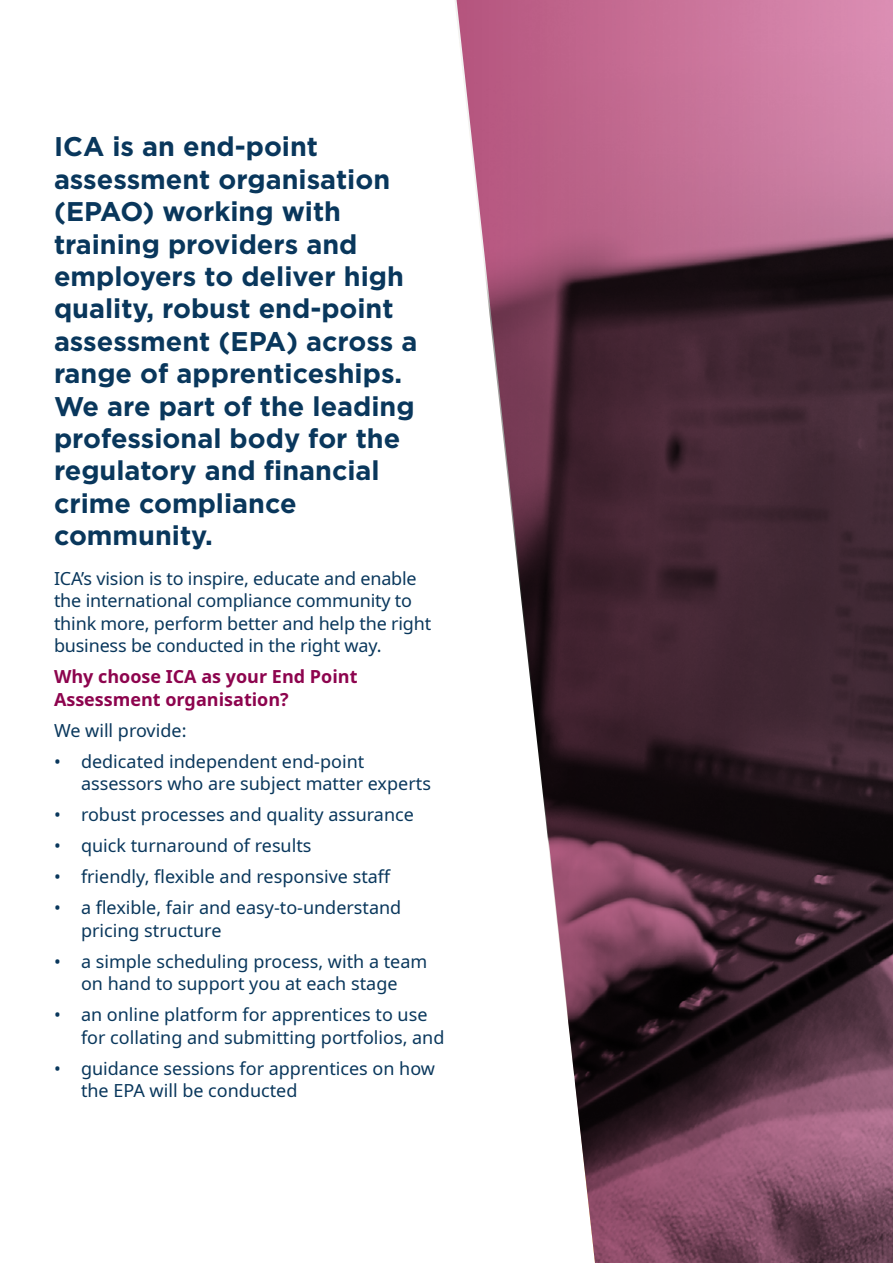
<style>
.page{position:relative;width:893px;height:1263px;background:#fff}
.page>*{position:absolute;margin:0;border:0;box-sizing:border-box;transform-origin:0 0}
.t1{font:700 27px/32.4px "Gotham";color:#09375c}
.t2{font:18px/22.5px "Noto Sans";color:#09375c}
.t3{font:700 18px/22.5px "Noto Sans";color:#8d044e}
</style>
<div class="page">
<svg style="left:455px;top:0;width:438px;height:1263px"></svg>
<p class="t1" style="left:54px;top:130px;width:365px">ICA is an end-point assessment organisation (EPAO) working with training providers and employers to deliver high quality, robust end-point assessment (EPA) across a range of apprenticeships.<br>We are part of the leading professional body for the regulatory and financial crime compliance community.</p>
<p class="t2" style="left:54px;top:567px;width:379px">ICA’s vision is to inspire, educate and enable the international compliance community to think more, perform better and help the right business be conducted in the right way.</p>
<p class="t3" style="left:54px;top:666px;width:305px">Why choose ICA as your End Point<br>Assessment organisation?</p>
<p class="t2" style="left:54px;top:719px;width:134px">We will provide:</p>
<p class="t2" style="left:81px;top:750px;width:351px;text-indent:-27px">• dedicated independent end-point assessors who are subject matter experts</p>
<p class="t2" style="left:54px;top:804px;width:361px">• robust processes and quality assurance</p>
<p class="t2" style="left:54px;top:835px;width:259px">• quick turnaround of results</p>
<p class="t2" style="left:54px;top:866px;width:339px">• friendly, flexible and responsive staff</p>
<p class="t2" style="left:81px;top:897px;width:322px;text-indent:-27px">• a flexible, fair and easy-to-understand pricing structure</p>
<p class="t2" style="left:54px;top:950px;width:375px;text-align:center">• a simple scheduling process, with a team on hand to support you at each stage</p>
<p class="t2" style="left:81px;top:1004px;width:365px;text-indent:-27px">• an online platform for apprentices to use for collating and submitting portfolios, and</p>
<p class="t2" style="left:81px;top:1057px;width:356px;text-indent:-27px">• guidance sessions for apprentices on how the EPA will be conducted</p>
</div>
